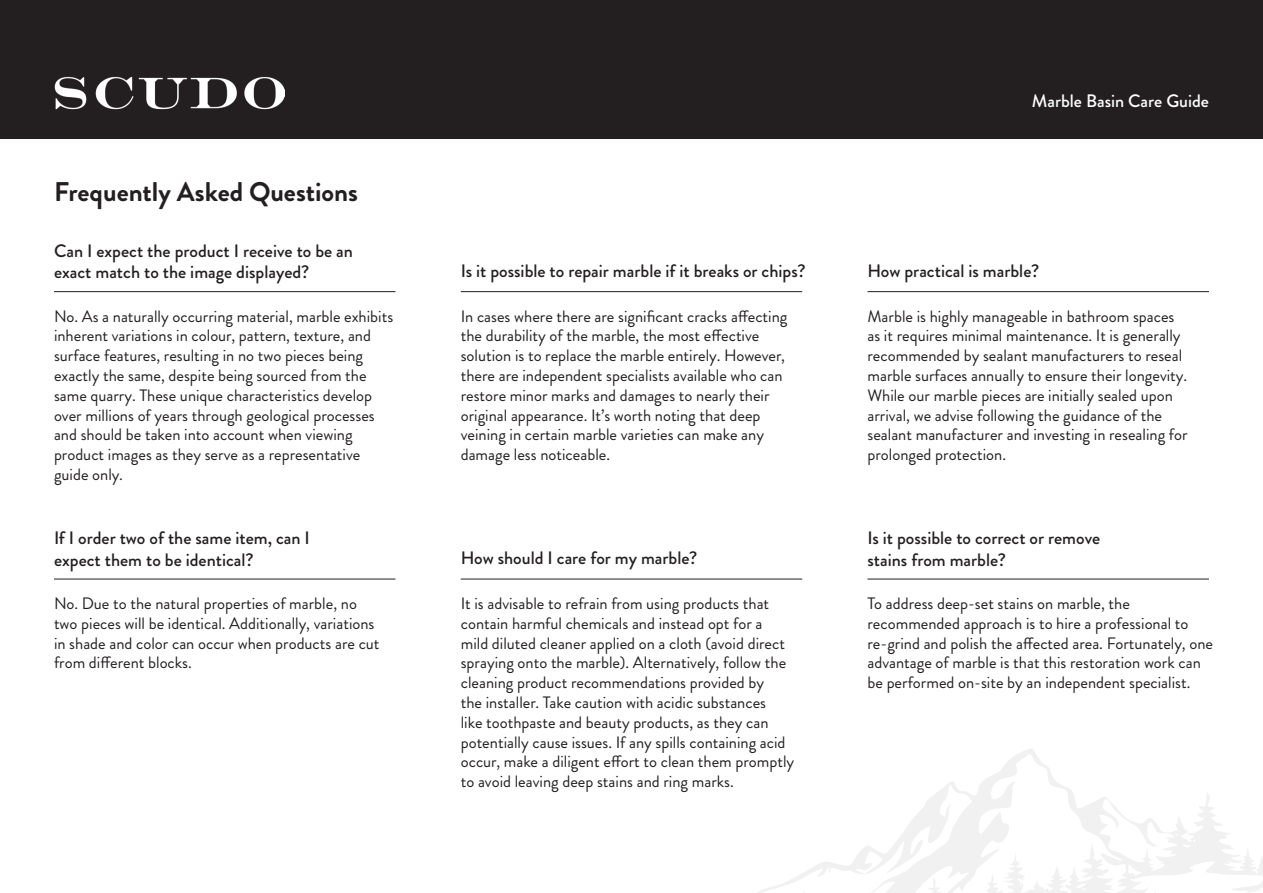
<style>
.page{position:relative;width:1263px;height:893px;background:#fff}
.page>*{position:absolute;margin:0;border:0;box-sizing:border-box;transform-origin:0 0}
.t1{font:700 27px "Brandon Grotesque";color:#231f20}
.t2{font:500 18px/21.6px "Brandon Grotesque";color:#231f20}
.t3{font:500 18px "Brandon Grotesque";color:#fff}
.t4{font:16.5px/19.8px "Brandon Grotesque";color:#231f20}
</style>
<div class="page">
<div style="left:0;top:0;width:1263px;height:138px;background:#231f20"></div>
<img style="left:54px;top:77px;width:230px;height:33px">
<hr style="left:54px;top:291px;width:341px;height:1px;background:#231f20">
<hr style="left:54px;top:579px;width:341px;height:1px;background:#231f20">
<hr style="left:461px;top:291px;width:341px;height:1px;background:#231f20">
<hr style="left:867px;top:291px;width:342px;height:1px;background:#231f20">
<hr style="left:461px;top:579px;width:341px;height:1px;background:#231f20">
<hr style="left:867px;top:579px;width:342px;height:1px;background:#231f20">
<svg style="left:758px;top:749px;width:505px;height:144px"></svg>
<h1 class="t1" style="left:54px;top:173px;width:306px">Frequently Asked Questions</h1>
<p class="t2" style="left:54px;top:240px;width:301px">Can I expect the product I receive to be an exact match to the image displayed?</p>
<p class="t4" style="left:54px;top:306px;width:341px">No. As a naturally occurring material, marble exhibits inherent variations in colour, pattern, texture, and surface features, resulting in no two pieces being exactly the same, despite being sourced from the same quarry. These unique characteristics develop over millions of years through geological processes and should be taken into account when viewing product images as they serve as a representative guide only.</p>
<p class="t2" style="left:54px;top:527px;width:257px">If I order two of the same item, can I expect them to be identical?</p>
<p class="t4" style="left:54px;top:594px;width:327px">No. Due to the natural properties of marble, no two pieces will be identical. Additionally, variations in shade and color can occur when products are cut from different blocks.</p>
<p class="t3" style="left:1032px;top:88px;width:179px">Marble Basin Care Guide</p>
<p class="t2" style="left:461px;top:260px;width:346px">Is it possible to repair marble if it breaks or chips?</p>
<p class="t2" style="left:867px;top:260px;width:173px">How practical is marble?</p>
<p class="t4" style="left:461px;top:306px;width:328px">In cases where there are significant cracks affecting the durability of the marble, the most effective solution is to replace the marble entirely. However, there are independent specialists available who can restore minor marks and damages to nearly their original appearance. It’s worth noting that deep veining in certain marble varieties can make any damage less noticeable.</p>
<p class="t4" style="left:867px;top:306px;width:322px">Marble is highly manageable in bathroom spaces as it requires minimal maintenance. It is generally recommended by sealant manufacturers to reseal marble surfaces annually to ensure their longevity.<br>While our marble pieces are initially sealed upon arrival, we advise following the guidance of the sealant manufacturer and investing in resealing for prolonged protection.</p>
<p class="t2" style="left:461px;top:547px;width:238px">How should I care for my marble?</p>
<p class="t2" style="left:867px;top:527px;width:234px">Is it possible to correct or remove stains from marble?</p>
<p class="t4" style="left:461px;top:594px;width:335px">It is advisable to refrain from using products that contain harmful chemicals and instead opt for a<br>mild diluted cleaner applied on a cloth (avoid direct spraying onto the marble). Alternatively, follow the cleaning product recommendations provided by<br>the installer. Take caution with acidic substances<br>like toothpaste and beauty products, as they can potentially cause issues. If any spills containing acid occur, make a diligent effort to clean them promptly to avoid leaving deep stains and ring marks.</p>
<p class="t4" style="left:867px;top:594px;width:347px">To address deep-set stains on marble, the recommended approach is to hire a professional to re-grind and polish the affected area. Fortunately, one advantage of marble is that this restoration work can be performed on-site by an independent specialist.</p>
</div>
